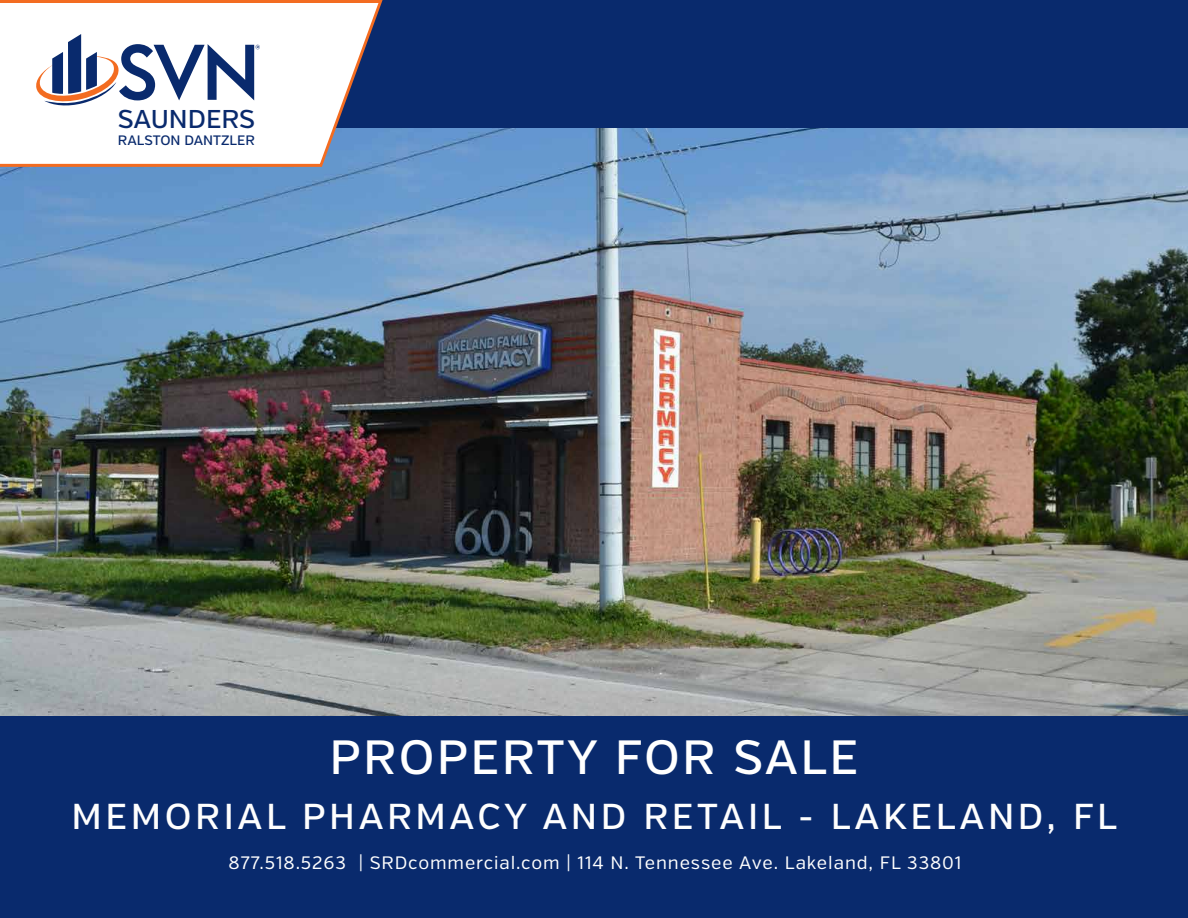
<style>
.page{position:relative;width:1188px;height:918px;background:#fff}
.page>*{position:absolute;margin:0;border:0;box-sizing:border-box;transform-origin:0 0}
.t1{font:500 48px "Verb";letter-spacing:.05em;color:#fff}
.t2{font:500 36px "Verb";letter-spacing:.1em;color:#fefefe}
.t3{font:500 25.8px "Verb";color:#092a6d}
.t4{font:18px "Verb";letter-spacing:.05em;color:#fff}
.t5{font:500 13.65px "Verb";color:#092a6d}
</style>
<div class="page">
<div style="left:292px;top:0;width:896px;height:129px;background:#092a6d"></div>
<img style="left:0;top:129px;width:1188px;height:587px">
<div style="left:0;top:716px;width:1188px;height:202px;background:#092a6d"></div>
<svg style="left:0;top:0;width:385px;height:168px"></svg>
<svg style="left:35px;top:34px;width:225px;height:73px"></svg>
<h3 class="t3" style="left:118px;top:104px;width:139px">SAUNDERS</h3>
<p class="t5" style="left:118px;top:132px;width:138px">RALSTON DANTZLER</p>
<h1 class="t1" style="left:330px;top:729px;width:530px">PROPERTY FOR SALE</h1>
<h2 class="t2" style="left:72px;top:795px;width:1047px">MEMORIAL PHARMACY AND RETAIL - LAKELAND, FL</h2>
<p class="t4" style="left:229px;top:852px;width:734px">877.518.5263 | SRDcommercial.com | 114 N. Tennessee Ave. Lakeland, FL 33801</p>
</div>
